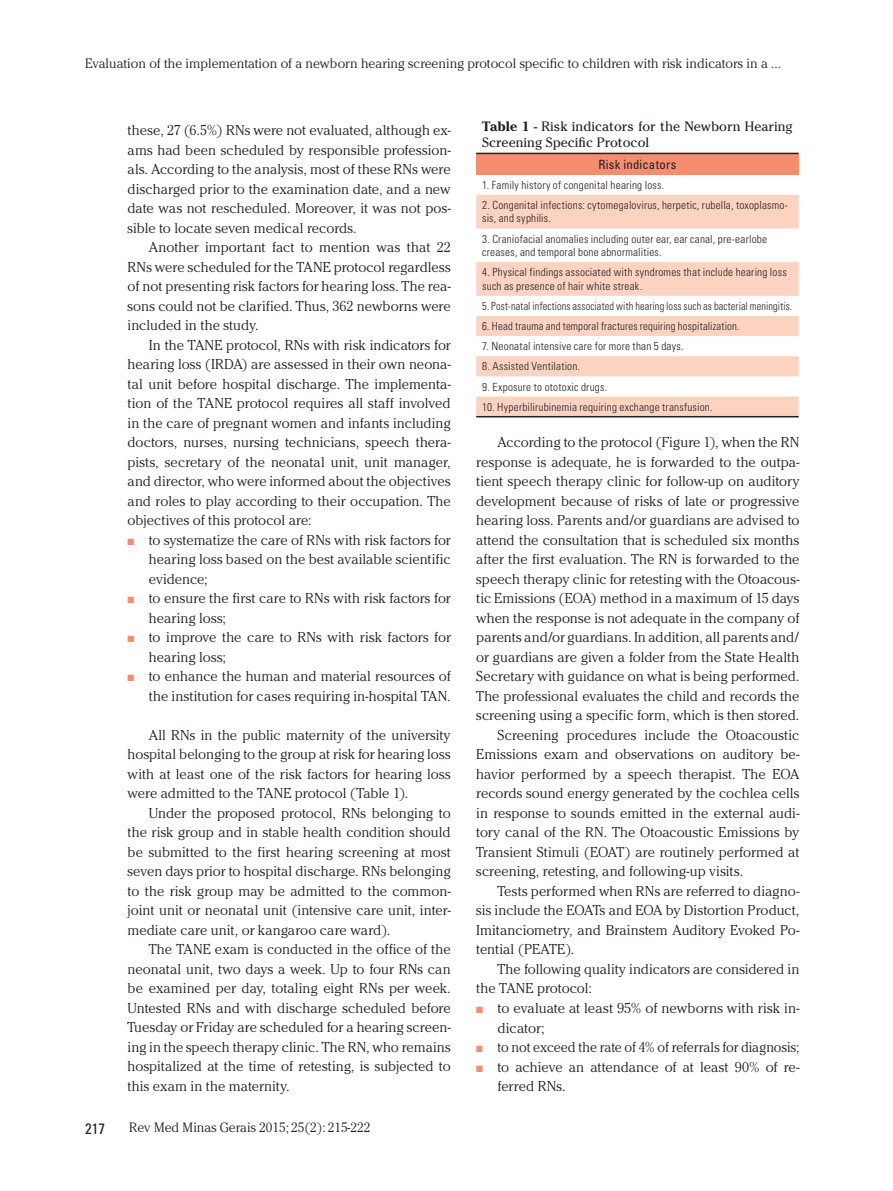
<style>
.page{position:relative;width:893px;height:1191px;background:#fff}
.page>*{position:absolute;margin:0;border:0;box-sizing:border-box;transform-origin:0 0}
.t1{font:condensed 15px "Univers LT Std";color:#231f20}
.t2{font:300 14.25px/19.5px "Cheltenham Std";color:#231f20;text-align:justify}
.t3{font:300 14.25px "Cheltenham Std";color:#231f20;scale:.96 1}
.t4{font:300 13.5px "Cheltenham Std";color:#231f20}
.t5{font:13.5px/16.2px "Cheltenham Std";color:#231f20}
.t6{font:condensed 12.75px "Univers LT Std";letter-spacing:.015em;color:#231f20}
.t7{font:300 condensed 11.25px/13.5px "Univers LT Std";letter-spacing:.02em;color:#231f20}
.t8{font:300 condensed 11.25px "Univers LT Std";letter-spacing:.02em;color:#231f20;scale:.92 1}
.t9{font:300 condensed 11.25px "Univers LT Std";letter-spacing:.02em;color:#231f20;scale:.96 1}
.s1{color:#f68d70}
.s2{font-weight:700}
</style>
<div class="page">
<div style="left:476px;top:153px;width:323px;height:22px;background:#f68d70"></div>
<svg style="left:476px;top:195px;width:323px;height:221px;fill:#fcd3c1"></svg>
<hr style="left:476px;top:153px;width:323px;height:1px;background:#231f20">
<hr style="left:476px;top:416px;width:323px;height:1px;background:#231f20">
<p class="t4" style="left:85px;top:56px;width:698px">Evaluation of the implementation of a newborn hearing screening protocol specific to children with risk indicators in a ...</p>
<p class="t2" style="left:128px;top:120px;width:325px">these, 27 (6.5%) RNs were not evaluated, although ex&shy;ams had been scheduled by responsible profession&shy;als. According to the analysis, most of these RNs were discharged prior to the examination date, and a new date was not rescheduled. Moreover, it was not pos&shy;sible to locate seven medical records.</p>
<p class="t2" style="left:128px;top:237px;width:325px;text-indent:21px">Another important fact to mention was that 22<br>RNs were scheduled for the TANE protocol regardless of not presenting risk factors for hearing loss. The rea&shy;sons could not be clarified. Thus, 362 newborns were included in the study.</p>
<p class="t2" style="left:128px;top:335px;width:325px;text-indent:21px">In the TANE protocol, RNs with risk indicators for hearing loss (IRDA) are assessed in their own neona&shy;tal unit before hospital discharge. The implementa&shy;tion of the TANE protocol requires all staff involved in the care of pregnant women and infants including doctors, nurses, nursing technicians, speech thera&shy;pists, secretary of the neonatal unit, unit manager, and director, who were informed about the objectives and roles to play according to their occupation. The objectives of this protocol are:</p>
<p class="t2" style="left:149px;top:530px;width:303px;text-indent:-21px"><span class="s1">■</span> to systematize the care of RNs with risk factors for hearing loss based on the best available scientific evidence;</p>
<p class="t2" style="left:149px;top:588px;width:303px;text-indent:-21px"><span class="s1">■</span> to ensure the first care to RNs with risk factors for hearing loss;</p>
<p class="t2" style="left:149px;top:627px;width:303px;text-indent:-21px"><span class="s1">■</span> to improve the care to RNs with risk factors for hearing loss;</p>
<p class="t2" style="left:128px;top:666px;width:325px;text-align:right"><span class="s1">■</span> to enhance the human and material resources of the institution for cases requiring in-hospital TAN.</p>
<p class="t2" style="left:128px;top:725px;width:325px;text-indent:21px">All RNs in the public maternity of the university hospital belonging to the group at risk for hearing loss with at least one of the risk factors for hearing loss were admitted to the TANE protocol (Table 1).</p>
<p class="t2" style="left:128px;top:803px;width:325px;text-indent:21px">Under the proposed protocol, RNs belonging to the risk group and in stable health condition should be submitted to the first hearing screening at most seven days prior to hospital discharge. RNs belonging to the risk group may be admitted to the common&shy;joint unit or neonatal unit (intensive care unit, inter&shy;mediate care unit, or kangaroo care ward).</p>
<p class="t2" style="left:128px;top:939px;width:325px;text-indent:21px">The TANE exam is conducted in the office of the neonatal unit, two days a week. Up to four RNs can be examined per day, totaling eight RNs per week.<br>Untested RNs and with discharge scheduled before Tuesday or Friday are scheduled for a hearing screen&shy;ing in the speech therapy clinic. The RN, who remains hospitalized at the time of retesting, is subjected to this exam in the maternity.</p>
<p class="t1" style="left:85px;top:1119px;width:21px">217</p>
<p class="t4" style="left:129px;top:1120px;width:243px">Rev Med Minas Gerais 2015; 25(2): 215-222</p>
<p class="t5" style="left:482px;top:118px;width:312px"><span class="s2">Table 1</span> - Risk indicators for the Newborn Hearing<br>Screening Specific Protocol</p>
<p class="t6" style="left:598px;top:156px;width:79px">Risk indicators</p>
<p class="t7" style="left:482px;top:178px;width:184px">1. Family history of congenital hearing loss.</p>
<p class="t7" style="left:482px;top:198px;width:307px">2. Congenital infections: cytomegalovirus, herpetic, rubella, toxoplasmo&shy;sis, and syphilis.</p>
<p class="t7" style="left:482px;top:232px;width:286px">3. Craniofacial anomalies including outer ear, ear canal, pre-earlobe creases, and temporal bone abnormalities.</p>
<p class="t7" style="left:482px;top:265px;width:306px">4. Physical findings associated with syndromes that include hearing loss such as presence of hair white streak.</p>
<p class="t8" style="left:482px;top:299px;width:338px">5. Post-natal infections associated with hearing loss such as bacterial meningitis.</p>
<p class="t9" style="left:482px;top:319px;width:269px">6. Head trauma and temporal fractures requiring hospitalization.</p>
<p class="t7" style="left:482px;top:339px;width:203px">7. Neonatal intensive care for more than 5 days.</p>
<p class="t7" style="left:482px;top:360px;width:99px">8. Assisted Ventilation.</p>
<p class="t7" style="left:482px;top:380px;width:126px">9. Exposure to ototoxic drugs.</p>
<p class="t7" style="left:482px;top:400px;width:232px">10. Hyperbilirubinemia requiring exchange transfusion.</p>
<p class="t2" style="left:497px;top:432px;width:303px">According to the protocol (Figure 1), when the RN</p>
<p class="t2" style="left:476px;top:452px;width:325px">response is adequate, he is forwarded to the outpa-</p>
<p class="t2" style="left:476px;top:471px;width:325px">tient speech therapy clinic for follow-up on auditory</p>
<p class="t2" style="left:476px;top:491px;width:325px">development because of risks of late or progressive</p>
<p class="t2" style="left:476px;top:510px;width:325px">hearing loss. Parents and/or guardians are advised to</p>
<p class="t2" style="left:476px;top:530px;width:325px">attend the consultation that is scheduled six months</p>
<p class="t2" style="left:476px;top:549px;width:325px">after the first evaluation. The RN is forwarded to the</p>
<p class="t2" style="left:476px;top:569px;width:325px">speech therapy clinic for retesting with the Otoacous-</p>
<p class="t2" style="left:476px;top:588px;width:325px">tic Emissions (EOA) method in a maximum of 15 days</p>
<p class="t2" style="left:476px;top:608px;width:325px">when the response is not adequate in the company of</p>
<p class="t2" style="left:476px;top:627px;width:325px">parents and/or guardians. In addition, all parents and/</p>
<p class="t2" style="left:476px;top:647px;width:325px">or guardians are given a folder from the State Health</p>
<p class="t2" style="left:476px;top:666px;width:325px">Secretary with guidance on what is being performed.</p>
<p class="t2" style="left:476px;top:686px;width:325px">The professional evaluates the child and records the</p>
<p class="t2" style="left:476px;top:705px;width:325px">screening using a specific form, which is then stored.</p>
<p class="t2" style="left:497px;top:725px;width:303px">Screening procedures include the Otoacoustic</p>
<p class="t2" style="left:476px;top:744px;width:325px">Emissions exam and observations on auditory be-</p>
<p class="t2" style="left:476px;top:764px;width:325px">havior performed by a speech therapist. The EOA</p>
<p class="t2" style="left:476px;top:783px;width:325px">records sound energy generated by the cochlea cells</p>
<p class="t2" style="left:476px;top:803px;width:325px">in response to sounds emitted in the external audi-</p>
<p class="t2" style="left:476px;top:822px;width:325px">tory canal of the RN. The Otoacoustic Emissions by</p>
<p class="t2" style="left:476px;top:842px;width:325px">Transient Stimuli (EOAT) are routinely performed at</p>
<p class="t2" style="left:476px;top:861px;width:268px">screening, retesting, and following-up visits.</p>
<p class="t2" style="left:497px;top:881px;width:303px">Tests performed when RNs are referred to diagno-</p>
<p class="t2" style="left:476px;top:900px;width:325px">sis include the EOATs and EOA by Distortion Product,</p>
<p class="t2" style="left:476px;top:920px;width:325px">Imitanciometry, and Brainstem Auditory Evoked Po-</p>
<p class="t2" style="left:476px;top:939px;width:100px">tential (PEATE).</p>
<p class="t2" style="left:497px;top:959px;width:303px">The following quality indicators are considered in</p>
<p class="t2" style="left:476px;top:978px;width:117px">the TANE protocol:</p>
<p class="t2" style="left:497px;top:998px;width:303px;text-indent:-21px"><span class="s1">■</span> to evaluate at least 95% of newborns with risk in&shy;dicator;</p>
<p class="t3" style="left:476px;top:1038px;width:338px"><span class="s1">■</span> to not exceed the rate of 4% of referrals for diagnosis;</p>
<p class="t2" style="left:497px;top:1056px;width:303px;text-indent:-21px"><span class="s1">■</span> to achieve an attendance of at least 90% of re&shy;ferred RNs.</p>
</div>
